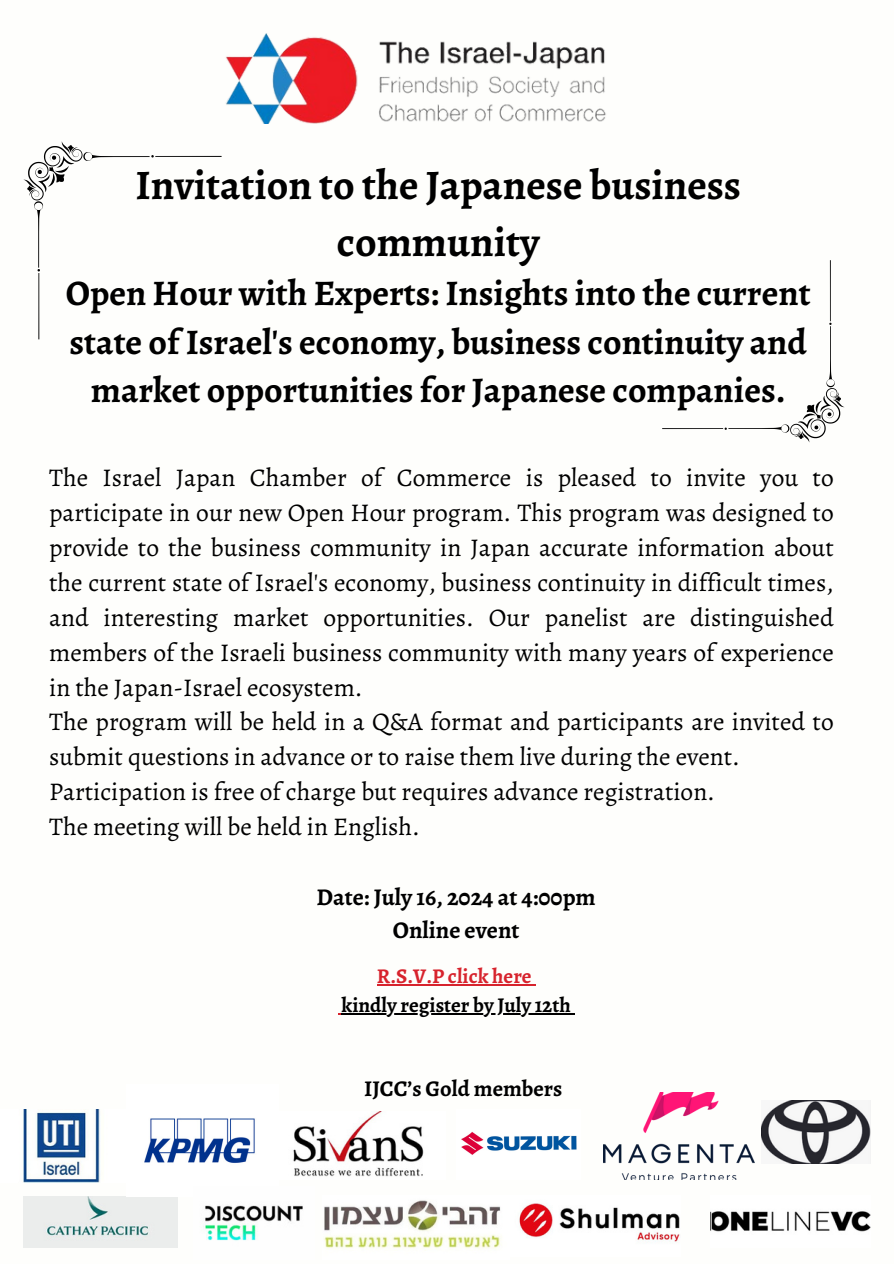
<style>
.page{position:relative;width:894px;height:1264px;background:#fff}
.page>*{position:absolute;margin:0;border:0;box-sizing:border-box;transform-origin:0 0}
.t1{font:700 42px/56.2px "Alegreya";color:#000;text-align:center}
.t2{font:700 36px/48.3px "Alegreya";color:#000;text-align:center}
.t3{font:25.5px/34.8px "Alegreya";color:#000}
.t4{font:700 24px/32.7px "Alegreya";color:#000;text-align:center}
.t5{font:700 22.5px "Alegreya";color:#000}
.t6{font:700 21px "Alegreya";color:#000}
.t7{font:700 21px "Alegreya";color:#d7232d}
</style>
<div class="page">
<img style="left:226px;top:33px;width:380px;height:90px">
<hr style="left:38px;top:273px;width:1px;height:66px;background:#000">
<svg style="left:23px;top:141px;width:198px;height:130px"></svg>
<hr style="left:829px;top:260px;width:1px;height:61px;background:#000;border-radius:50%">
<svg style="left:662px;top:323px;width:181px;height:119px"></svg>
<img style="left:23px;top:1196px;width:155px;height:50px">
<img style="left:323px;top:1200px;width:178px;height:51px">
<img style="left:519px;top:1203px;width:161px;height:40px">
<img style="left:23px;top:1109px;width:77px;height:73px">
<img style="left:293px;top:1111px;width:131px;height:66px">
<img style="left:761px;top:1100px;width:109px;height:63px">
<img style="left:710px;top:1211px;width:160px;height:21px">
<img style="left:603px;top:1092px;width:151px;height:87px">
<img style="left:144px;top:1118px;width:111px;height:45px">
<img style="left:203px;top:1205px;width:100px;height:36px">
<img style="left:461px;top:1132px;width:116px;height:23px">
<hr style="left:377px;top:984px;width:154px;height:1px;background:#d7232d">
<hr style="left:341px;top:1013px;width:229px;height:1px;background:#000">
<p class="t1" style="left:135px;top:157px;width:607px">Invitation to the Japanese business community</p>
<p class="t2" style="left:66px;top:269px;width:746px">Open Hour with Experts: Insights into the current state of Israel's economy, business continuity and market opportunities for Japanese companies.</p>
<p class="t3" style="left:49px;top:460px;width:785px">The Israel Japan Chamber of Commerce is pleased to invite you to participate in our new Open Hour program. This program was designed to provide to the business community in Japan accurate information about the current state of Israel's economy, business continuity in difficult times, and interesting market opportunities. Our panelist are distinguished members of the Israeli business community with many years of experience in the Japan-Israel ecosystem.<br>The program will be held in a Q&amp;A format and participants are invited to submit questions in advance or to raise them live during the event.<br>Participation is free of charge but requires advance registration.</p>
<p class="t3" style="left:49px;top:809px;width:372px">The meeting will be held in English.</p>
<p class="t4" style="left:316px;top:880px;width:280px">Date: July 16, 2024 at 4:00pm<br>Online event</p>
<p class="t7" style="left:377px;top:961px;width:156px">R.S.V.P click here</p>
<p class="t6" style="left:341px;top:990px;width:231px">kindly register by July 12th</p>
<p class="t5" style="left:364px;top:1073px;width:200px">IJCC’s Gold members</p>
</div>
